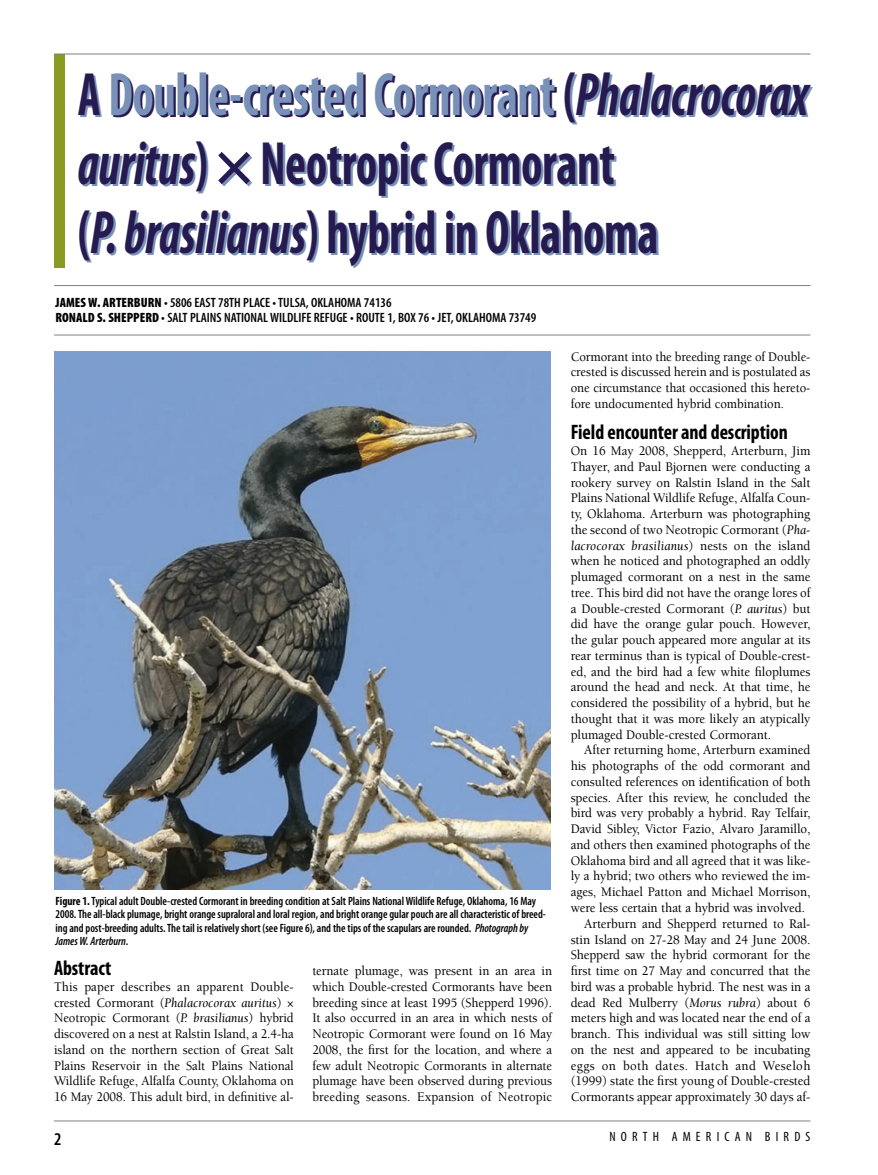
<style>
.page{position:relative;width:878px;height:1175px;background:#fff}
.page>*{position:absolute;margin:0;border:0;box-sizing:border-box;transform-origin:0 0}
.t1{font:700 condensed 61.5px/69px "Myriad Pro";letter-spacing:-.01em;color:#261b50;scale:.81 1}
.t2{font:700 condensed 21px "Myriad Pro";letter-spacing:-.005em;color:#000;scale:.95 1}
.t3{font:600 condensed 18px "Myriad Pro";color:#000}
.t4{font:500 13.5px/15.8px "Berkeley Std";letter-spacing:-.005em;color:#000;text-align:justify;scale:.95 1}
.t5{font:500 13.5px/15.8px "Berkeley Std";letter-spacing:-.005em;color:#000;text-align:justify;scale:.94 1}
.t6{font:600 condensed 13.5px/15px "Myriad Pro";color:#000}
.t7{font:500 13.5px "Berkeley Std";letter-spacing:.03em;color:#000;scale:.95 1}
.t8{font:condensed 13.5px "Myriad Pro";letter-spacing:.385em;color:#000}
.t9{font:600 condensed 12px/13.5px "Myriad Pro";letter-spacing:-.005em;color:#000;scale:.95 1}
.s1{color:#7990b8}
.s2{font-style:italic}
.s3{font-weight:900}
.s4{font-weight:700}
.s5{font-weight:400;font-style:italic}
</style>
<div class="page">
<div style="left:54px;top:54px;width:10px;height:214px;background:#899b21"></div>
<hr style="left:54px;top:1120px;width:756px;height:1px;background:#808080">
<hr style="left:54px;top:54px;width:756px;height:1px;background:#808080">
<hr style="left:54px;top:285px;width:756px;height:1px;background:#808080">
<hr style="left:54px;top:334px;width:756px;height:1px;background:#808080">
<img style="left:54px;top:351px;width:496px;height:538px">
<h1 class="t1" style="left:78px;top:65px;width:903px">A <span class="s1">Double-crested Cormorant</span> (<span class="s2">Phalacrocorax auritus</span>) ×Neotropic Cormorant<br>(<span class="s2">P. brasilianus</span>) hybrid in Oklahoma</h1>
<p class="t6" style="left:56px;top:296px;width:482px"><span class="s3">JAMES W. ARTERBURN</span> • 5806 EAST 78TH PLACE •TULSA, OKLAHOMA 74136<br><span class="s3">RONALD S. SHEPPERD</span> • SALT PLAINS NATIONALWILDLIFE REFUGE • ROUTE 1, BOX 76 • JET, OKLAHOMA 73749</p>
<p class="t9" style="left:56px;top:895px;width:517px"><span class="s4">Figure 1.</span>Typical adult Double-crested Cormorant in breeding condition at Salt Plains NationalWildlife Refuge, Oklahoma, 16 May 2008.The all-black plumage, bright orange supraloral and loral region, and bright orange gular pouch are all characteristic of breed&shy;ing and post-breeding adults.The tail is relatively short (see Figure 6), and the tips of the scapulars are rounded. <span class="s2">Photograph by JamesW. Arterburn</span>.</p>
<h2 class="t2" style="left:54px;top:960px;width:62px">Abstract</h2>
<p class="t5" style="left:54px;top:979px;width:256px">This paper describes an apparent Double&shy;crested Cormorant (<span class="s5">Phalacrocorax auritus</span>) × Neotropic Cormorant (<span class="s5">P. brasilianus</span>) hybrid discovered on a nest at Ralstin Island, a 2.4-ha island on the northern section of Great Salt Plains Reservoir in the Salt Plains National Wildlife Refuge, Alfalfa County, Oklahoma on 16 May 2008. This adult bird, in definitive al-</p>
<p class="t5" style="left:312px;top:964px;width:256px">ternate plumage, was present in an area in which Double-crested Cormorants have been breeding since at least 1995 (Shepperd 1996).<br>It also occurred in an area in which nests of Neotropic Cormorant were found on 16 May 2008, the first for the location, and where a few adult Neotropic Cormorants in alternate plumage have been observed during previous breeding seasons. Expansion of Neotropic</p>
<p class="t5" style="left:570px;top:349px;width:256px">Cormorant into the breeding range of Double&shy;crested is discussed herein and is postulated as one circumstance that occasioned this hereto&shy;fore undocumented hybrid combination.</p>
<h2 class="t2" style="left:570px;top:425px;width:230px">Field encounter and description</h2>
<p class="t4" style="left:570px;top:444px;width:254px">On 16 May 2008, Shepperd, Arterburn, Jim Thayer, and Paul Bjornen were conducting a rookery survey on Ralstin Island in the Salt Plains National Wildlife Refuge, Alfalfa Coun&shy;ty, Oklahoma. Arterburn was photographing the second of two Neotropic Cormorant (<span class="s5">Pha&shy;lacrocorax brasilianus</span>) nests on the island when he noticed and photographed an oddly plumaged cormorant on a nest in the same tree. This bird did not have the orange lores of a Double-crested Cormorant (<span class="s5">P. auritus</span>) but did have the orange gular pouch. However, the gular pouch appeared more angular at its rear terminus than is typical of Double-crest&shy;ed, and the bird had a few white filoplumes around the head and neck. At that time, he considered the possibility of a hybrid, but he thought that it was more likely an atypically plumaged Double-crested Cormorant.</p>
<p class="t4" style="left:584px;top:743px;width:240px">After returning home, Arterburn examined</p>
<p class="t4" style="left:570px;top:759px;width:254px">his photographs of the odd cormorant and</p>
<p class="t4" style="left:570px;top:775px;width:254px">consulted references on identification of both</p>
<p class="t4" style="left:570px;top:790px;width:254px">species. After this review, he concluded the</p>
<p class="t4" style="left:570px;top:806px;width:254px">bird was very probably a hybrid. Ray Telfair,</p>
<p class="t4" style="left:570px;top:822px;width:254px">David Sibley, Victor Fazio, Alvaro Jaramillo,</p>
<p class="t4" style="left:570px;top:838px;width:254px">and others then examined photographs of the</p>
<p class="t4" style="left:570px;top:853px;width:254px">Oklahoma bird and all agreed that it was like-</p>
<p class="t4" style="left:570px;top:869px;width:254px">ly a hybrid; two others who reviewed the im-</p>
<p class="t4" style="left:570px;top:885px;width:254px">ages, Michael Patton and Michael Morrison,</p>
<p class="t4" style="left:570px;top:901px;width:248px">were less certain that a hybrid was involved.</p>
<p class="t4" style="left:584px;top:916px;width:240px">Arterburn and Shepperd returned to Ral-</p>
<p class="t4" style="left:570px;top:932px;width:254px">stin Island on 27-28 May and 24 June 2008.</p>
<p class="t4" style="left:570px;top:948px;width:254px">Shepperd saw the hybrid cormorant for the</p>
<p class="t4" style="left:570px;top:964px;width:254px">first time on 27 May and concurred that the</p>
<p class="t4" style="left:570px;top:979px;width:254px">bird was a probable hybrid. The nest was in a</p>
<p class="t4" style="left:570px;top:995px;width:254px">dead Red Mulberry (<span class="s5">Morus rubra</span>) about 6</p>
<p class="t4" style="left:570px;top:1011px;width:254px">meters high and was located near the end of a</p>
<p class="t4" style="left:570px;top:1027px;width:254px">branch. This individual was still sitting low</p>
<p class="t4" style="left:570px;top:1042px;width:254px">on the nest and appeared to be incubating</p>
<p class="t7" style="left:570px;top:1060px;width:254px">eggs on both dates. Hatch and Weseloh</p>
<p class="t4" style="left:570px;top:1074px;width:254px">(1999) state the first young of Double-crested</p>
<p class="t4" style="left:570px;top:1090px;width:254px">Cormorants appear approximately 30 days af-</p>
<h3 class="t3" style="left:54px;top:1132px;width:9px">2</h3>
<p class="t8" style="left:609px;top:1132px;width:202px">NORTH AMERICAN BIRDS</p>
</div>
